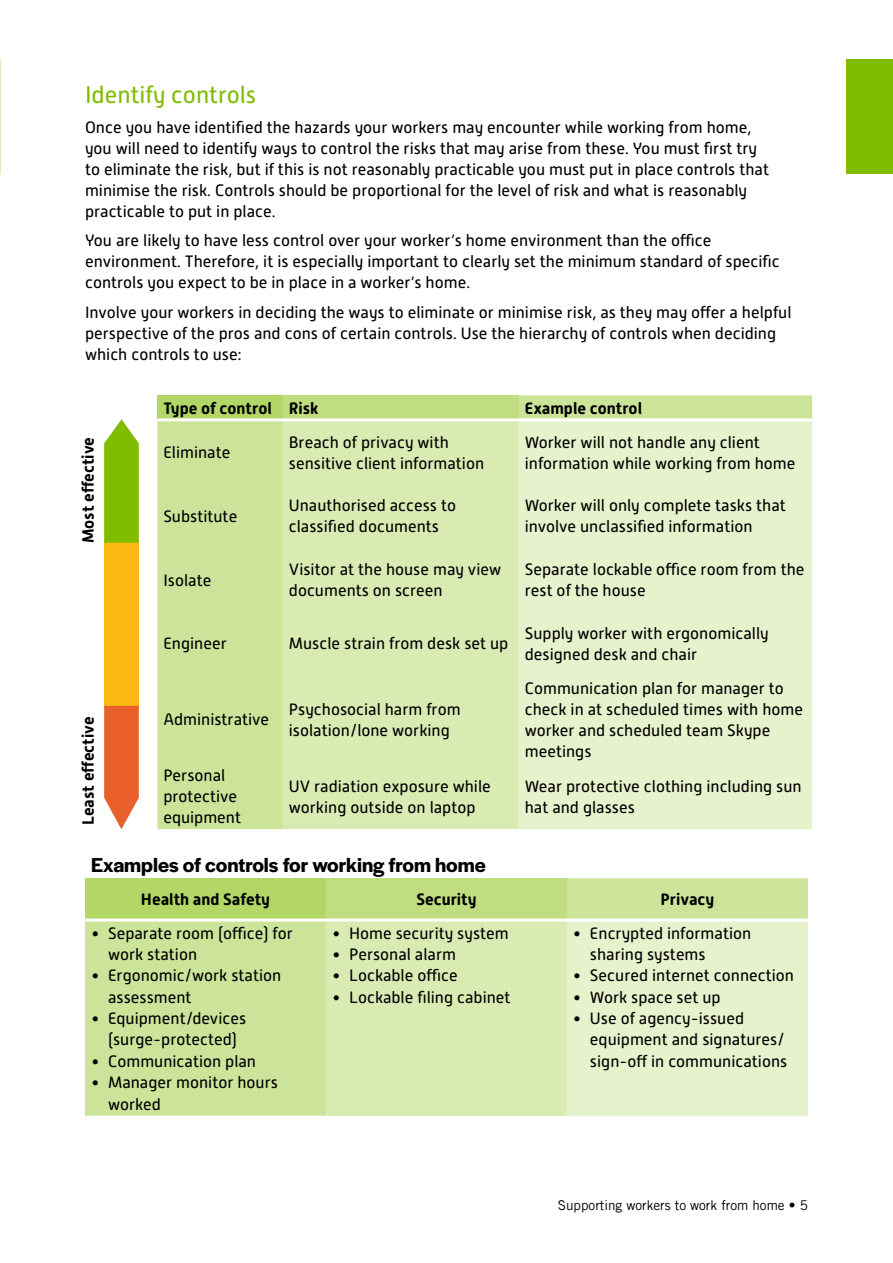
<style>
.page{position:relative;width:893px;height:1263px;background:#fff}
.page>*{position:absolute;margin:0;border:0;box-sizing:border-box;transform-origin:0 0}
.Coloured_heading{font:24px "Alwyn New Rounded";color:#80bc00}
.Heading_2{font:600 21px "Halyard Display";color:#000}
.Body_text{font:16.5px/21px "Alwyn New Rounded";color:#000}
.Body_text-2{font:700 16.5px "Alwyn New Rounded";color:#000}
.t1{font:13.5px "Trade Gothic LT Std";color:#000}
</style>
<div class="page">
<svg style="left:157px;top:395px;width:655px;height:434px;background:#cae295"></svg>
<div style="left:283px;top:421px;width:236px;height:408px;background:#d9ebb3"></div>
<div style="left:519px;top:421px;width:293px;height:408px;background:#e6f2cc"></div>
<hr style="left:157px;top:418px;width:126px;height:3px;background:#fff">
<hr style="left:283px;top:418px;width:236px;height:3px;background:#fff">
<hr style="left:519px;top:418px;width:293px;height:3px;background:#fff">
<svg style="left:85px;top:878px;width:723px;height:237px;background:#c7e18f"></svg>
<div style="left:326px;top:920px;width:241px;height:195px;background:#d9ebb3"></div>
<div style="left:567px;top:920px;width:241px;height:195px;background:#e6f2cc"></div>
<hr style="left:85px;top:918px;width:241px;height:3px;background:#fff">
<hr style="left:326px;top:918px;width:241px;height:3px;background:#fff">
<hr style="left:567px;top:918px;width:241px;height:3px;background:#fff">
<div style="left:846px;top:60px;width:47px;height:114px;background:#80bc00"></div>
<div style="left:104px;top:541px;width:35px;height:166px;background:#fdb913"></div>
<svg style="left:104px;top:706px;width:35px;height:123px;background:#ec7548"></svg>
<svg style="left:104px;top:419px;width:35px;height:124px;background:#8dc31b"></svg>
<p class="Coloured_heading" style="left:85px;top:82px;width:173px">Identify controls</p>
<p class="Body_text" style="left:85px;top:117px;width:685px">Once you have identified the hazards your workers may encounter while working from home, you will need to identify ways to control the risks that may arise from these. You must first try to eliminate the risk, but if this is not reasonably practicable you must put in place controls that minimise the risk. Controls should be proportional for the level of risk and what is reasonably practicable to put in place.</p>
<p class="Body_text" style="left:85px;top:230px;width:696px">You are likely to have less control over your worker’s home environment than the office environment. Therefore, it is especially important to clearly set the minimum standard of specific controls you expect to be in place in a worker’s home.</p>
<p class="Body_text" style="left:85px;top:302px;width:708px">Involve your workers in deciding the ways to eliminate or minimise risk, as they may offer a helpful perspective of the pros and cons of certain controls. Use the hierarchy of controls when deciding which controls to use:</p>
<p class="Body_text-2" style="left:79px;top:543px;width:108px;rotate:-90deg">Most effective</p>
<p class="Body_text-2" style="left:163px;top:399px;width:110px">Type of control</p>
<p class="Body_text-2" style="left:289px;top:399px;width:31px">Risk</p>
<p class="Body_text-2" style="left:525px;top:399px;width:119px">Example control</p>
<p class="Body_text" style="left:163px;top:442px;width:69px">Eliminate</p>
<p class="Body_text" style="left:289px;top:431px;width:197px">Breach of privacy with sensitive client information</p>
<p class="Body_text" style="left:525px;top:431px;width:272px">Worker will not handle any client information while working from home</p>
<p class="Body_text" style="left:163px;top:506px;width:75px">Substitute</p>
<p class="Body_text" style="left:289px;top:495px;width:169px">Unauthorised access to classified documents</p>
<p class="Body_text" style="left:525px;top:495px;width:263px">Worker will only complete tasks that involve unclassified information</p>
<p class="Body_text" style="left:163px;top:569px;width:50px">Isolate</p>
<p class="Body_text" style="left:289px;top:559px;width:214px">Visitor at the house may view documents on screen</p>
<p class="Body_text" style="left:525px;top:559px;width:281px">Separate lockable office room from the rest of the house</p>
<p class="Body_text" style="left:163px;top:633px;width:65px">Engineer</p>
<p class="Body_text" style="left:289px;top:633px;width:221px">Muscle strain from desk set up</p>
<p class="Body_text" style="left:525px;top:623px;width:245px">Supply worker with ergonomically designed desk and chair</p>
<p class="Body_text" style="left:525px;top:677px;width:280px">Communication plan for manager to check in at scheduled times with home worker and scheduled team Skype meetings</p>
<p class="Body_text" style="left:163px;top:709px;width:107px">Administrative</p>
<p class="Body_text" style="left:289px;top:698px;width:173px">Psychosocial harm from isolation/lone working</p>
<p class="Body_text-2" style="left:79px;top:825px;width:110px;rotate:-90deg">Least effective</p>
<p class="Body_text" style="left:163px;top:765px;width:79px">Personal protective equipment</p>
<p class="Body_text" style="left:289px;top:775px;width:203px">UV radiation exposure while working outside on laptop</p>
<p class="Body_text" style="left:525px;top:775px;width:278px">Wear protective clothing including sun hat and glasses</p>
<p class="Heading_2" style="left:91px;top:850px;width:396px">Examples of controls for working from home</p>
<p class="Body_text-2" style="left:141px;top:890px;width:131px">Health and Safety</p>
<p class="Body_text-2" style="left:416px;top:890px;width:62px">Security</p>
<p class="Body_text-2" style="left:660px;top:890px;width:55px">Privacy</p>
<p class="Body_text" style="left:108px;top:922px;width:186px;text-indent:-17px">• Separate room (office) for work station</p>
<p class="Body_text" style="left:108px;top:965px;width:175px;text-indent:-17px">• Ergonomic/work station assessment</p>
<p class="Body_text" style="left:91px;top:1008px;width:157px;text-align:center">• Equipment/devices (surge-protected)</p>
<p class="Body_text" style="left:91px;top:1051px;width:167px">• Communication plan</p>
<p class="Body_text" style="left:108px;top:1072px;width:171px;text-indent:-17px">• Manager monitor hours worked</p>
<p class="Body_text" style="left:590px;top:922px;width:163px;text-indent:-17px">• Encrypted information sharing systems</p>
<p class="Body_text" style="left:573px;top:965px;width:223px">• Secured internet connection</p>
<p class="Body_text" style="left:573px;top:986px;width:149px">• Work space set up</p>
<p class="Body_text" style="left:590px;top:1008px;width:199px;text-indent:-17px">• Use of agency-issued equipment and signatures/ sign-off in communications</p>
<p class="Body_text" style="left:332px;top:922px;width:178px">• Home security system</p>
<p class="Body_text" style="left:332px;top:944px;width:125px">• Personal alarm</p>
<p class="Body_text" style="left:332px;top:965px;width:127px">• Lockable office</p>
<p class="Body_text" style="left:332px;top:986px;width:180px">• Lockable filing cabinet</p>
<p class="t1" style="left:558px;top:1197px;width:252px">Supporting workers to work from home • 5</p>
</div>
